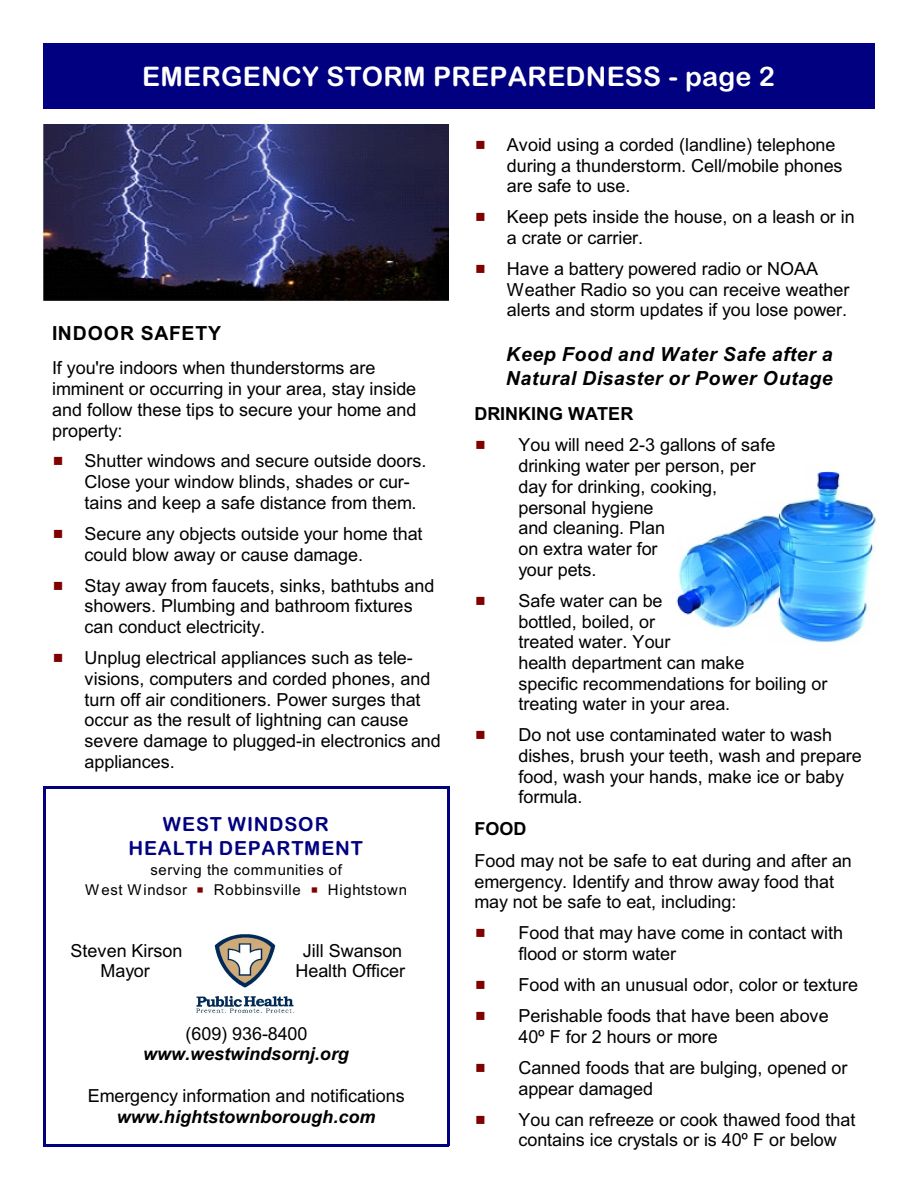
<style>
.page{position:relative;width:918px;height:1188px;background:#fff}
.page>*{position:absolute;margin:0;border:0;box-sizing:border-box;transform-origin:0 0}
.t1{font:27px "Arial Rounded MT Bold";letter-spacing:.01em;color:#fff}
.t2{font:italic 700 19.5px/24.3px "Arial";letter-spacing:.025em;color:#000}
.t3{font:19.5px/24.3px "Arial Rounded MT Bold";letter-spacing:.04em;color:#000080;text-align:center}
.t4{font:700 19.5px "Arial";letter-spacing:.045em;color:#000}
.t5{font:18px/20.7px "Arial";color:#000}
.t6{font:italic 700 18px "Arial";color:#000}
.t7{font:700 18px "Arial";color:#000}
.t8{font:15px/19.5px "Arial";letter-spacing:.04em;color:#000}
</style>
<div class="page">
<div style="left:43px;top:43px;width:832px;height:66px;background:#000080"></div>
<img style="left:42px;top:125px;width:406px;height:176px">
<img style="left:676px;top:471px;width:201px;height:172px">
<img style="left:196px;top:934px;width:98px;height:79px">
<hr style="left:44px;top:787px;width:2px;height:359px;background:#000080">
<hr style="left:447px;top:787px;width:2px;height:359px;background:#000080">
<hr style="left:44px;top:787px;width:405px;height:2px;background:#000080">
<hr style="left:44px;top:1144px;width:405px;height:3px;background:#000080">
<h1 class="t1" style="left:142px;top:66px;width:634px">EMERGENCY STORM PREPAREDNESS - page 2</h1>
<p class="t4" style="left:52px;top:326px;width:171px">INDOOR SAFETY</p>
<p class="t5" style="left:52px;top:359px;width:366px">If you're indoors when thunderstorms are imminent or occurring in your area, stay inside and follow these tips to secure your home and property:</p>
<p class="t5" style="left:85px;top:452px;width:343px">Shutter windows and secure outside doors.<br>Close your window blinds, shades or cur&shy;tains and keep a safe distance from them.</p>
<p class="t5" style="left:85px;top:525px;width:339px">Secure any objects outside your home that could blow away or cause damage.</p>
<p class="t5" style="left:85px;top:577px;width:351px">Stay away from faucets, sinks, bathtubs and showers. Plumbing and bathroom fixtures can conduct electricity.</p>
<p class="t5" style="left:85px;top:649px;width:358px">Unplug electrical appliances such as tele&shy;visions, computers and corded phones, and turn off air conditioners. Power surges that occur as the result of lightning can cause severe damage to plugged-in electronics and appliances.</p>
<p class="t3" style="left:129px;top:813px;width:236px">WEST WINDSOR<br>HEALTH DEPARTMENT</p>
<p class="t8" style="left:85px;top:862px;width:258px;text-indent:65px">serving the communities of<br>West Windsor</p>
<p class="t8" style="left:214px;top:881px;width:89px">Robbinsville</p>
<p class="t8" style="left:328px;top:881px;width:81px">Hightstown</p>
<p class="t5" style="left:70px;top:942px;width:113px">Steven Kirson</p>
<p class="t5" style="left:303px;top:942px;width:101px">Jill Swanson</p>
<p class="t5" style="left:101px;top:962px;width:51px">Mayor</p>
<p class="t5" style="left:296px;top:962px;width:111px">Health Officer</p>
<p class="t5" style="left:186px;top:1024px;width:124px">(609) 936-8400</p>
<p class="t6" style="left:143px;top:1047px;width:207px">www.westwindsornj.org</p>
<p class="t5" style="left:88px;top:1087px;width:318px">Emergency information and notifications</p>
<p class="t6" style="left:117px;top:1110px;width:260px">www.hightstownborough.com</p>
<p class="t5" style="left:507px;top:136px;width:337px">Avoid using a corded (landline) telephone during a thunderstorm. Cell/mobile phones are safe to use.</p>
<p class="t5" style="left:507px;top:208px;width:349px">Keep pets inside the house, on a leash or in a crate or carrier.</p>
<p class="t5" style="left:507px;top:260px;width:344px">Have a battery powered radio or NOAA<br>Weather Radio so you can receive weather alerts and storm updates if you lose power.</p>
<p class="t2" style="left:506px;top:344px;width:329px">Keep Food and Water Safe after a<br>Natural Disaster or Power Outage</p>
<p class="t7" style="left:475px;top:407px;width:160px">DRINKING WATER</p>
<p class="t5" style="left:518px;top:436px;width:258px">You will need 2-3 gallons of safe drinking water per person, per day for drinking, cooking, personal hygiene<br>and cleaning. Plan<br>on extra water for<br>your pets.</p>
<p class="t5" style="left:518px;top:592px;width:310px">Safe water can be<br>bottled, boiled, or<br>treated water. Your<br>health department can make<br>specific recommendations for boiling or treating water in your area.</p>
<p class="t5" style="left:518px;top:726px;width:345px">Do not use contaminated water to wash dishes, brush your teeth, wash and prepare food, wash your hands, make ice or baby formula.</p>
<p class="t7" style="left:475px;top:822px;width:54px">FOOD</p>
<p class="t5" style="left:475px;top:852px;width:379px">Food may not be safe to eat during and after an emergency. Identify and throw away food that may not be safe to eat, including:</p>
<p class="t5" style="left:518px;top:924px;width:326px">Food that may have come in contact with flood or storm water</p>
<p class="t5" style="left:518px;top:971px;width:341px;line-height:30.9px">Food with an unusual odor, color or texture<br>Perishable foods that have been above</p>
<p class="t5" style="left:518px;top:1022px;width:331px;line-height:31.2px">40º F for 2 hours or more<br>Canned foods that are bulging, opened or</p>
<p class="t5" style="left:518px;top:1075px;width:338px;line-height:30.9px">appear damaged<br>You can refreeze or cook thawed food that</p>
<p class="t5" style="left:518px;top:1131px;width:320px">contains ice crystals or is 40º F or below</p>
</div>
